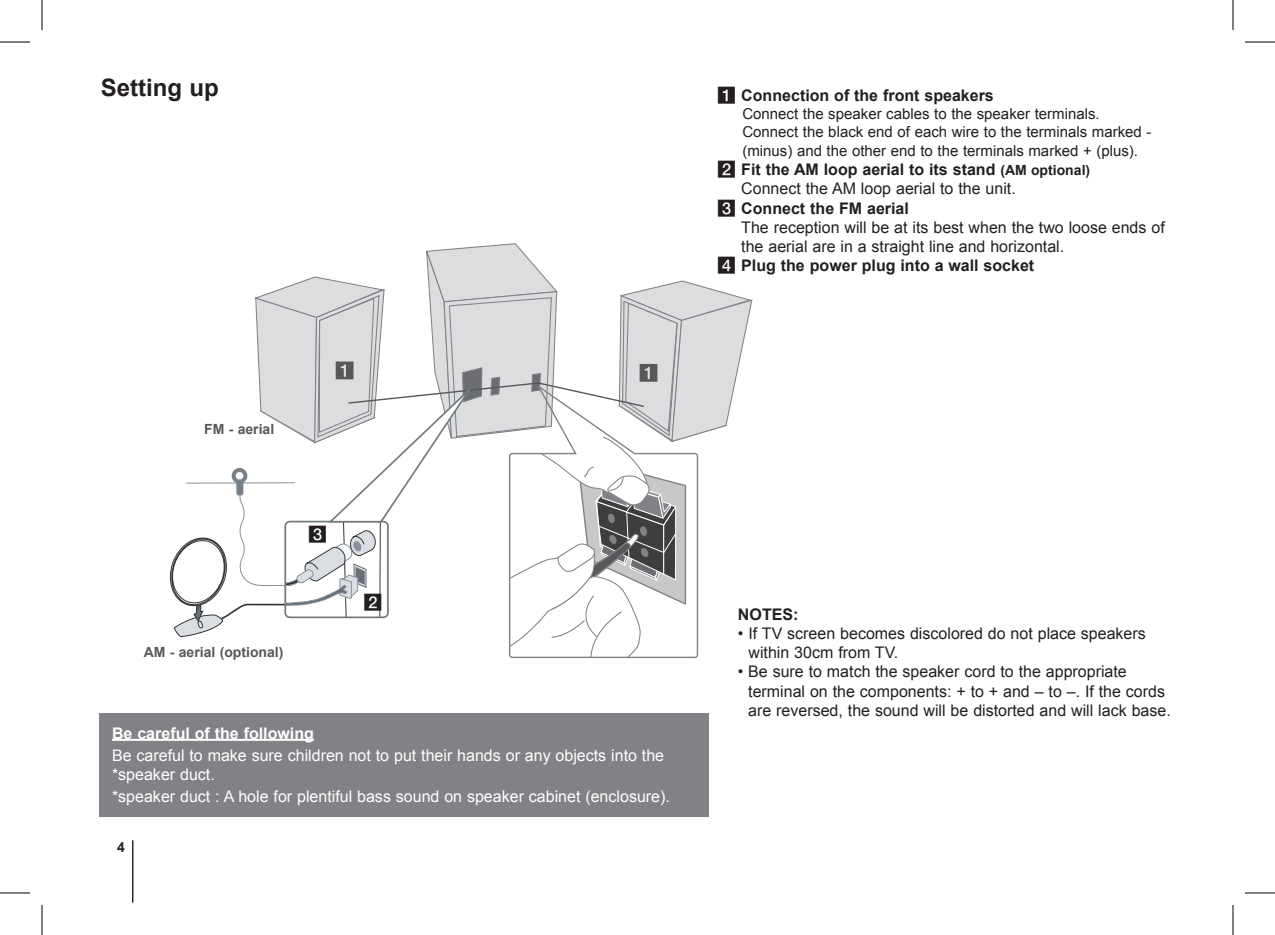
<style>
.page{position:relative;width:1275px;height:935px;background:#fff}
.page>*{position:absolute;margin:0;border:0;box-sizing:border-box;transform-origin:0 0}
.t1{font:700 24px "Arial";color:#231f20}
.t2{font:16px/19.2px "Arial";color:#231f20}
.t3{font:16px/19.2px "Arial";color:#fff}
.t4{font:700 16px "Arial";color:#231f20}
.t5{font:700 16px "Arial";color:#fff}
.t6{font:16px "Sony PS Boxed Nega";color:#231f20}
.t7{font:15px/18.6px "Arial";color:#231f20}
.t8{font:700 14px "Arial";color:#57585a}
.s1{font-family:"Sony PS Boxed Nega";font-weight:400}
.s2{font-size:14px}
</style>
<div class="page">
<hr style="left:132px;top:840px;width:1px;height:62px;background:#231f20">
<svg style="left:169px;top:243px;width:584px;height:414px"></svg>
<div style="left:99px;top:713px;width:609px;height:103px;background:#808285"></div>
<hr style="left:112px;top:738px;width:202px;height:2px;background:#fff">
<hr style="left:0;top:42px;width:30px;height:1px;background:#000">
<hr style="left:1245px;top:42px;width:30px;height:1px;background:#000">
<hr style="left:0;top:892px;width:30px;height:1px;background:#000">
<hr style="left:1245px;top:892px;width:30px;height:1px;background:#000">
<hr style="left:42px;top:0;width:1px;height:30px;background:#000">
<hr style="left:42px;top:904px;width:1px;height:30px;background:#000">
<hr style="left:1232px;top:0;width:1px;height:30px;background:#000">
<hr style="left:1232px;top:904px;width:1px;height:30px;background:#000">
<h1 class="t1" style="left:101px;top:71px;width:119px">Setting up</h1>
<p class="t4" style="left:717px;top:84px;width:278px"><span class="s1">1</span> Connection of the front speakers</p>
<p class="t7" style="left:742px;top:104px;width:410px">Connect the speaker cables to the speaker terminals.<br>Connect the black end of each wire to the terminals marked - (minus) and the other end to the terminals marked + (plus).</p>
<p class="t4" style="left:717px;top:159px;width:375px"><span class="s1">2</span> Fit the AM loop aerial to its stand <span class="s2">(AM optional)</span></p>
<p class="t2" style="left:741px;top:179px;width:276px">Connect the AM loop aerial to the unit.</p>
<p class="t4" style="left:717px;top:197px;width:193px"><span class="s1">3</span> Connect the FM aerial</p>
<p class="t2" style="left:741px;top:218px;width:425px">The reception will be at its best when the two loose ends of</p>
<p class="t2" style="left:741px;top:237px;width:324px">the aerial are in a straight line and horizontal.</p>
<p class="t4" style="left:717px;top:255px;width:319px"><span class="s1">4</span> Plug the power plug into a wall socket</p>
<p class="t8" style="left:204px;top:420px;width:72px">FM - aerial</p>
<p class="t6" style="left:308px;top:525px;width:21px">3</p>
<p class="t8" style="left:144px;top:642px;width:141px">AM - aerial (optional)</p>
<p class="t6" style="left:363px;top:593px;width:21px">2</p>
<p class="t5" style="left:112px;top:722px;width:203px">Be careful of the following</p>
<p class="t3" style="left:112px;top:745px;width:553px">Be careful to make sure children not to put their hands or any objects into the *speaker duct.</p>
<p class="t3" style="left:112px;top:787px;width:559px">*speaker duct : A hole for plentiful bass sound on speaker cabinet (enclosure).</p>
<p class="t4" style="left:738px;top:603px;width:62px">NOTES:</p>
<p class="t2" style="left:748px;top:624px;width:399px;text-indent:-10px">• If TV screen becomes discolored do not place speakers within 30cm from TV.</p>
<p class="t2" style="left:748px;top:662px;width:424px;text-indent:-10px">• Be sure to match the speaker cord to the appropriate terminal on the components: + to + and – to –. If the cords are reversed, the sound will be distorted and will lack base.</p>
</div>
